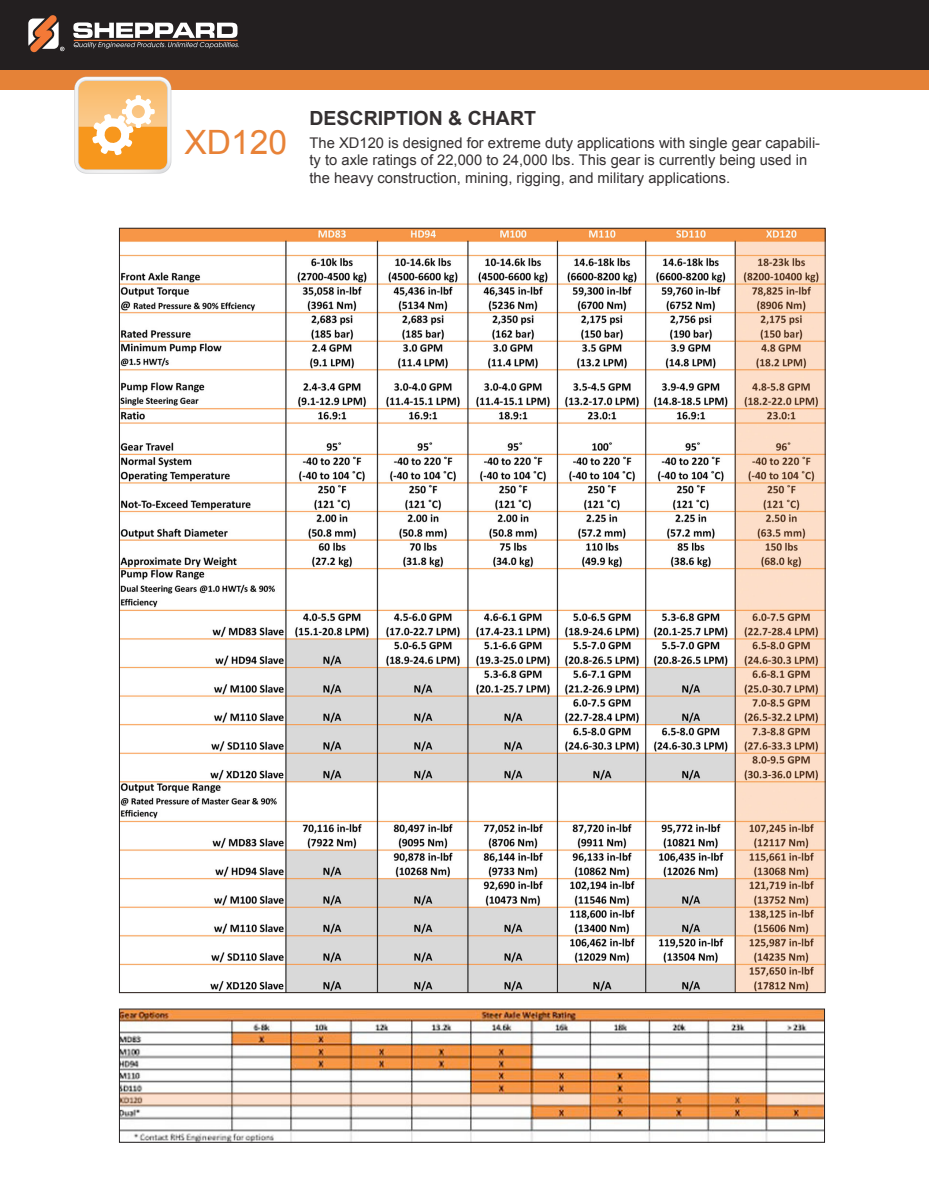
<style>
.page{position:relative;width:929px;height:1188px;background:#fff}
.page>*{position:absolute;margin:0;border:0;box-sizing:border-box;transform-origin:0 0}
.t1{font:33.6px "Arial";color:#e88237}
.t2{font:700 19.5px "Arial";color:#343031}
.t3{font:14.7px/17.7px "Arial";color:#343031}
</style>
<div class="page">
<img style="left:121px;top:230px;width:702px;height:761px">
<div style="left:0;top:68px;width:929px;height:22px;background:#e58237"></div>
<div style="left:0;top:0;width:929px;height:70px;background:#231f20"></div>
<svg style="left:73px;top:22px;width:166px;height:27px"></svg>
<svg style="left:28px;top:15px;width:36px;height:38px"></svg>
<svg style="left:74px;top:77px;width:97px;height:97px"></svg>
<img style="left:121px;top:1011px;width:702px;height:130px">
<div style="left:119px;top:1009px;width:706px;height:134px;border:1px solid #231f20"></div>
<h2 class="t2" style="left:309px;top:105px;width:228px">DESCRIPTION &amp; CHART</h2>
<h1 class="t1" style="left:184px;top:120px;width:104px">XD120</h1>
<p class="t3" style="left:309px;top:134px;width:512px">The XD120 is designed for extreme duty applications with single gear capabili&shy;ty to axle ratings of 22,000 to 24,000 lbs. This gear is currently being used in the heavy construction, mining, rigging, and military applications.</p>
</div>
